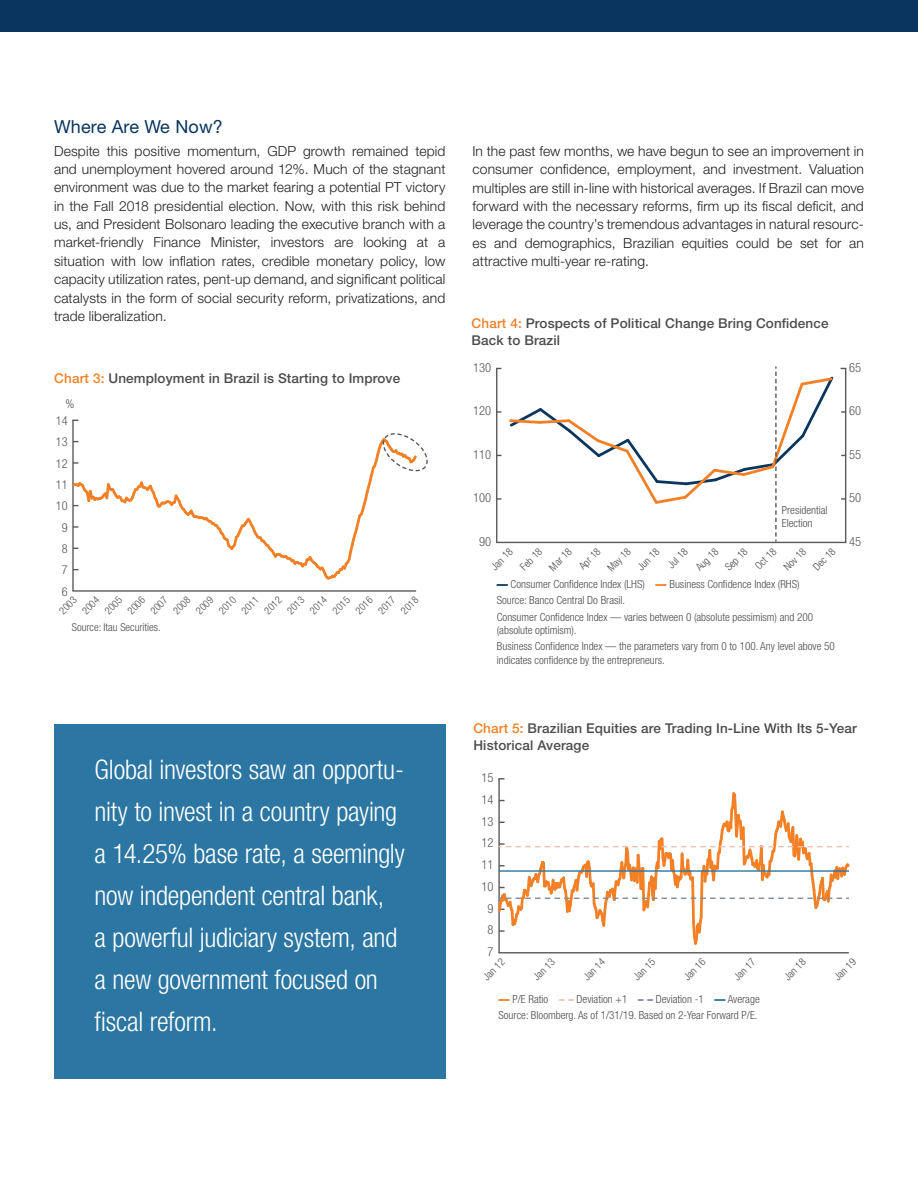
<style>
.page{position:relative;width:918px;height:1188px;background:#fff}
.page>*{position:absolute;margin:0;border:0;box-sizing:border-box;transform-origin:0 0}
.new_callouts{font:300 condensed 27px/42px "Helvetica Neue LT Std";letter-spacing:-.01em;color:#fff}
.subheads{font:18px "Helvetica Neue";letter-spacing:.01em;color:#0a355e}
.first_para{font:300 13.8px/18.3px "Helvetica Neue LT Std";letter-spacing:.01em;color:#231f20;text-align:justify}
.text{font:300 13.8px/18.3px "Helvetica Neue LT Std";letter-spacing:.01em;color:#231f20;text-align:justify}
.chart_heads{font:500 13.5px/16.5px "Helvetica Neue LT Std";letter-spacing:.01em;color:#4b4c4d}
.t1{font:300 condensed 12.6px "Helvetica Neue LT Std";color:#57585a}
.t2{font:300 condensed 12.6px "Helvetica Neue";color:#57585a}
.t3{font:300 condensed 12.3px "Helvetica Neue";color:#57585a}
.t4{font:300 condensed 11.1px/16.2px "Helvetica Neue";color:#4b4c4d}
.t5{font:300 condensed 10.95px "Helvetica Neue";color:#4b4c4d}
.t6{font:300 condensed 10.5px "Helvetica Neue";color:#4b4c4d}
.t7{font:300 condensed 10.2px "Helvetica Neue";color:#4b4c4d}
.s1{color:#f48026}
.s2{font-weight:900;font-stretch:normal;color:#0a355e}
.s3{font-weight:900;font-stretch:normal;color:#f48026}
.s4{font-weight:900;font-stretch:normal;color:#f4c2b3}
.s5{font-weight:900;font-stretch:normal;color:#828c95}
.s6{font-weight:900;font-stretch:normal;color:#2b76a2}
</style>
<div class="page">
<hr style="left:72px;top:590px;width:344px;height:2px;background:#57585a">
<hr style="left:72px;top:420px;width:2px;height:171px;background:#57585a">
<svg style="left:73px;top:430px;width:355px;height:152px"></svg>
<hr style="left:496px;top:542px;width:350px;height:1px;background:#57585a">
<hr style="left:496px;top:368px;width:1px;height:174px;background:#57585a">
<svg style="left:508px;top:367px;width:338px;height:175px"></svg>
<hr style="left:498px;top:952px;width:351px;height:1px;background:#57585a">
<hr style="left:498px;top:779px;width:2px;height:174px;background:#57585a">
<svg style="left:498px;top:790px;width:352px;height:157px"></svg>
<div style="left:54px;top:724px;width:392px;height:355px;background:#2b76a2"></div>
<div style="left:0;top:0;width:918px;height:32px;background:#0a355e"></div>
<p class="subheads" style="left:54px;top:116px;width:170px">Where Are We Now?</p>
<p class="first_para" style="left:54px;top:141px;width:393px">Despite this positive momentum, GDP growth remained tepid and unemployment hovered around 12%. Much of the stagnant environment was due to the market fearing a potential PT victory in the Fall 2018 presidential election. Now, with this risk behind us, and President Bolsonaro leading the executive branch with a market-friendly Finance Minister, investors are looking at a situation with low inflation rates, credible monetary policy, low capacity utilization rates, pent-up demand, and significant political catalysts in the form of social security reform, privatizations, and trade liberalization.</p>
<p class="text" style="left:472px;top:141px;width:393px">In the past few months, we have begun to see an improvement in consumer confidence, employment, and investment. Valuation multiples are still in-line with historical averages. If Brazil can move forward with the necessary reforms, firm up its fiscal deficit, and leverage the country’s tremendous advantages in natural resourc&shy;es and demographics, Brazilian equities could be set for an attractive multi-year re-rating.</p>
<p class="chart_heads" style="left:472px;top:315px;width:359px"><span class="s1">Chart 4:</span> Prospects of Political Change Bring Confidence<br>Back to Brazil</p>
<p class="chart_heads" style="left:54px;top:369px;width:348px"><span class="s1">Chart 3:</span> Unemployment in Brazil is Starting to Improve</p>
<p class="t3" style="left:65px;top:397px;width:10px">%</p>
<p class="t3" style="left:56px;top:414px;width:13px">14</p>
<p class="t3" style="left:56px;top:435px;width:13px">13</p>
<p class="t3" style="left:56px;top:456px;width:13px">12</p>
<p class="t3" style="left:56px;top:478px;width:13px">11</p>
<p class="t3" style="left:56px;top:499px;width:13px">10</p>
<p class="t3" style="left:62px;top:520px;width:7px">9</p>
<p class="t3" style="left:62px;top:542px;width:7px">8</p>
<p class="t3" style="left:62px;top:563px;width:7px">7</p>
<p class="t3" style="left:62px;top:584px;width:7px">6</p>
<p class="t7" style="left:57px;top:608px;width:21px;rotate:-45deg">2003</p>
<p class="t7" style="left:80px;top:608px;width:21px;rotate:-45deg">2004</p>
<p class="t7" style="left:102px;top:608px;width:21px;rotate:-45deg">2005</p>
<p class="t7" style="left:125px;top:608px;width:21px;rotate:-45deg">2006</p>
<p class="t7" style="left:148px;top:608px;width:21px;rotate:-45deg">2007</p>
<p class="t7" style="left:171px;top:608px;width:21px;rotate:-45deg">2008</p>
<p class="t7" style="left:194px;top:608px;width:21px;rotate:-45deg">2009</p>
<p class="t7" style="left:216px;top:608px;width:21px;rotate:-45deg">2010</p>
<p class="t7" style="left:239px;top:608px;width:21px;rotate:-45deg">2011</p>
<p class="t7" style="left:262px;top:608px;width:21px;rotate:-45deg">2012</p>
<p class="t7" style="left:285px;top:608px;width:21px;rotate:-45deg">2013</p>
<p class="t7" style="left:307px;top:608px;width:21px;rotate:-45deg">2014</p>
<p class="t7" style="left:330px;top:608px;width:21px;rotate:-45deg">2015</p>
<p class="t7" style="left:353px;top:608px;width:21px;rotate:-45deg">2016</p>
<p class="t7" style="left:376px;top:608px;width:21px;rotate:-45deg">2017</p>
<p class="t7" style="left:399px;top:608px;width:21px;rotate:-45deg">2018</p>
<p class="t5" style="left:72px;top:621px;width:91px">Source: Itau Securities.</p>
<p class="new_callouts" style="left:94px;top:748px;width:312px">Global investors saw an opportu&shy;nity to invest in a country paying a 14.25% base rate, a seemingly now independent central bank,<br>a powerful judiciary system, and a new government focused on fiscal reform.</p>
<p class="t1" style="left:473px;top:360px;width:20px">130</p>
<p class="t1" style="left:849px;top:360px;width:14px">65</p>
<p class="t1" style="left:473px;top:404px;width:20px">120</p>
<p class="t1" style="left:473px;top:447px;width:20px">110</p>
<p class="t1" style="left:849px;top:404px;width:14px">60</p>
<p class="t1" style="left:849px;top:447px;width:14px">55</p>
<p class="t1" style="left:473px;top:491px;width:20px">100</p>
<p class="t4" style="left:782px;top:503px;width:47px;line-height:13.4px">Presidential<br>Election</p>
<p class="t1" style="left:479px;top:534px;width:14px">90</p>
<p class="t6" style="left:489px;top:564px;width:27px;rotate:-45deg">Jan 18</p>
<p class="t6" style="left:518px;top:564px;width:28px;rotate:-45deg">Feb 18</p>
<p class="t6" style="left:547px;top:565px;width:29px;rotate:-45deg">Mar 18</p>
<p class="t6" style="left:577px;top:563px;width:27px;rotate:-45deg">Apr 18</p>
<p class="t6" style="left:605px;top:565px;width:30px;rotate:-45deg">May 18</p>
<p class="t6" style="left:635px;top:564px;width:28px;rotate:-45deg">Jun 18</p>
<p class="t6" style="left:665px;top:562px;width:25px;rotate:-45deg">Jul 18</p>
<p class="t6" style="left:693px;top:565px;width:29px;rotate:-45deg">Aug 18</p>
<p class="t6" style="left:723px;top:564px;width:28px;rotate:-45deg">Sep 18</p>
<p class="t6" style="left:753px;top:563px;width:27px;rotate:-45deg">Oct 18</p>
<p class="t6" style="left:781px;top:564px;width:28px;rotate:-45deg">Nov 18</p>
<p class="t6" style="left:811px;top:564px;width:28px;rotate:-45deg">Dec 18</p>
<p class="t4" style="left:497px;top:576px;width:318px"><span class="s2">—</span> Consumer Confidence Index (LHS) <span class="s3">—</span> Business Confidence Index (RHS)<br>Source: Banco Central Do Brasil.<br>Consumer Confidence Index — varies between 0 (absolute pessimism) and 200</p>
<p class="t4" style="left:497px;top:622px;width:340px">(absolute optimism).<br>Business Confidence Index — the parameters vary from 0 to 100. Any level above 50</p>
<p class="t4" style="left:497px;top:651px;width:170px">indicates confidence by the entrepreneurs.</p>
<p class="t1" style="left:849px;top:491px;width:14px">50</p>
<p class="t1" style="left:849px;top:534px;width:14px">45</p>
<p class="chart_heads" style="left:473px;top:720px;width:385px"><span class="s1">Chart 5:</span> Brazilian Equities are Trading In-Line With Its 5-Year<br>Historical Average</p>
<p class="t2" style="left:482px;top:770px;width:14px">15</p>
<p class="t2" style="left:482px;top:792px;width:14px">14</p>
<p class="t2" style="left:482px;top:814px;width:14px">13</p>
<p class="t2" style="left:482px;top:836px;width:14px">12</p>
<p class="t2" style="left:482px;top:857px;width:14px">11</p>
<p class="t2" style="left:482px;top:879px;width:14px">10</p>
<p class="t2" style="left:488px;top:901px;width:8px">9</p>
<p class="t2" style="left:488px;top:923px;width:8px">8</p>
<p class="t2" style="left:488px;top:944px;width:8px">7</p>
<p class="t6" style="left:480px;top:974px;width:27px;rotate:-45deg">Jan 12</p>
<p class="t6" style="left:531px;top:974px;width:27px;rotate:-45deg">Jan 13</p>
<p class="t6" style="left:581px;top:974px;width:27px;rotate:-45deg">Jan 14</p>
<p class="t6" style="left:631px;top:974px;width:27px;rotate:-45deg">Jan 15</p>
<p class="t6" style="left:681px;top:974px;width:27px;rotate:-45deg">Jan 16</p>
<p class="t6" style="left:731px;top:974px;width:27px;rotate:-45deg">Jan 17</p>
<p class="t6" style="left:782px;top:974px;width:27px;rotate:-45deg">Jan 18</p>
<p class="t6" style="left:832px;top:974px;width:27px;rotate:-45deg">Jan 19</p>
<p class="t4" style="left:499px;top:991px;width:263px"><span class="s3">—</span> P/E Ratio <span class="s4">– –</span> Deviation +1 <span class="s5">– –</span> Deviation -1 <span class="s6">—</span> Average<br>Source: Bloomberg. As of 1/31/19. Based on 2-Year Forward P/E.</p>
</div>
